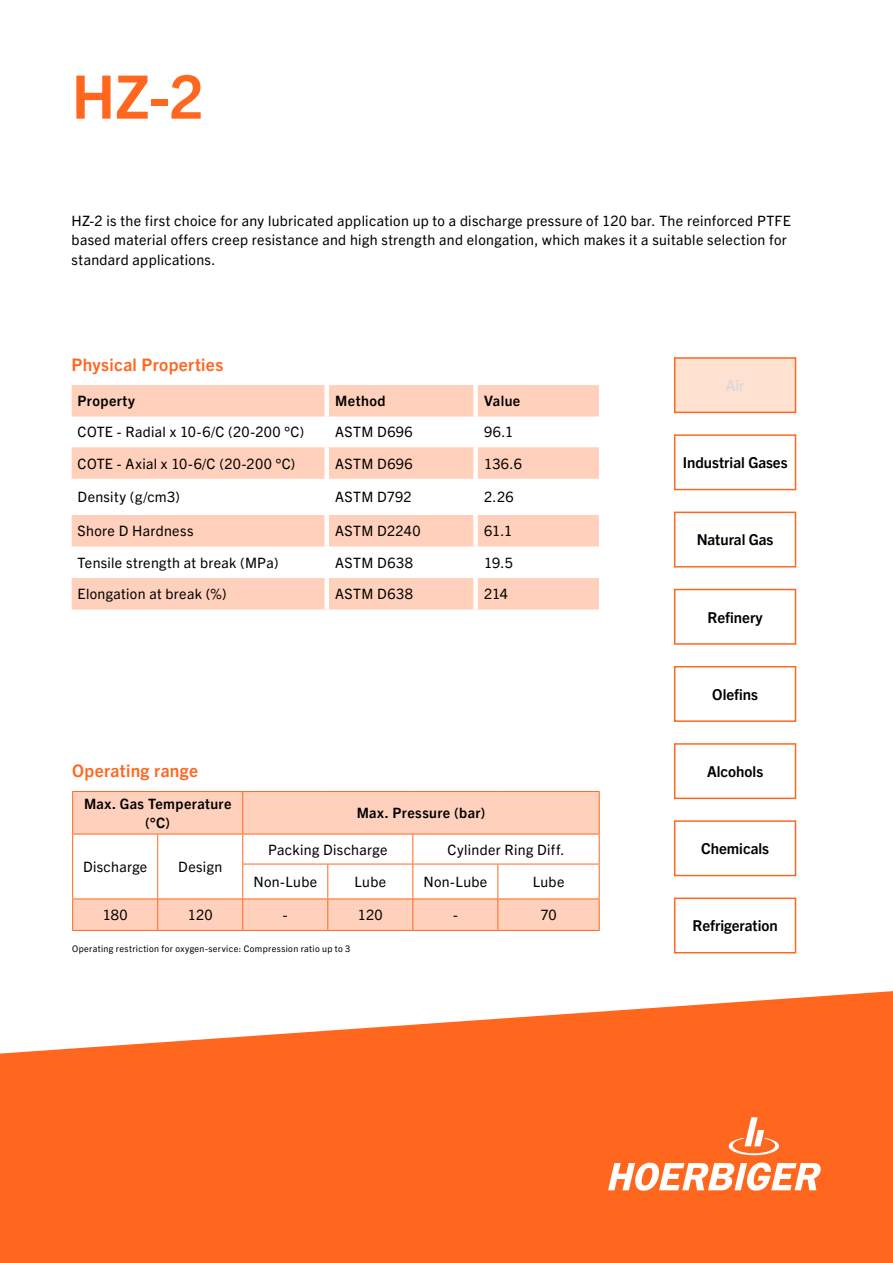
<style>
.page{position:relative;width:893px;height:1263px;background:#fff}
.page>*{position:absolute;margin:0;border:0;box-sizing:border-box;transform-origin:0 0}
.t1{font:700 60px "Trade Gothic Next LT Pro";color:#ff671f}
.t2{font:700 17.25px "Trade Gothic Next LT Pro";letter-spacing:.02em;color:#ff671f}
.t3{font:700 15px "Trade Gothic Next LT Pro";color:#000}
.t4{font:700 15px "Trade Gothic Next LT Pro";color:#dadada}
.t5{font:14.25px/19.5px "Trade Gothic Next LT Pro";letter-spacing:.025em;color:#000}
.t6{font:700 14.25px/19.5px "Trade Gothic Next LT Pro";letter-spacing:.03em;color:#000;text-align:center}
.t7{font:9px "Trade Gothic Next LT Pro";letter-spacing:.04em;color:#000}
</style>
<div class="page">
<svg style="left:0;top:991px;width:893px;height:272px;background:#ff7939"></svg>
<svg style="left:729px;top:1117px;width:50px;height:38px"></svg>
<svg style="left:608px;top:1162px;width:213px;height:29px"></svg>
<svg style="left:72px;top:385px;width:527px;height:224px;fill:#ffd1bc"></svg>
<hr style="left:325px;top:385px;width:4px;height:32px;background:#fff">
<div style="left:473px;top:385px;width:5px;height:32px;background:#fff"></div>
<hr style="left:325px;top:417px;width:4px;height:30px;background:#fff">
<div style="left:473px;top:417px;width:5px;height:30px;background:#fff"></div>
<hr style="left:325px;top:447px;width:4px;height:32px;background:#fff">
<div style="left:473px;top:447px;width:5px;height:32px;background:#fff"></div>
<hr style="left:325px;top:479px;width:4px;height:36px;background:#fff">
<div style="left:473px;top:479px;width:5px;height:36px;background:#fff"></div>
<hr style="left:325px;top:515px;width:4px;height:31px;background:#fff">
<div style="left:473px;top:515px;width:5px;height:31px;background:#fff"></div>
<hr style="left:325px;top:546px;width:4px;height:32px;background:#fff">
<div style="left:473px;top:546px;width:5px;height:32px;background:#fff"></div>
<hr style="left:325px;top:578px;width:4px;height:31px;background:#fff">
<div style="left:473px;top:578px;width:5px;height:31px;background:#fff"></div>
<div style="left:73px;top:792px;width:526px;height:42px;background:#ffd1bc"></div>
<svg style="left:73px;top:864px;width:526px;height:66px"></svg>
<hr style="left:72px;top:792px;width:1px;height:42px;background:#ff671f">
<hr style="left:72px;top:791px;width:86px;height:1px;background:#ff671f">
<hr style="left:158px;top:791px;width:85px;height:1px;background:#ff671f">
<hr style="left:72px;top:834px;width:86px;height:1px;background:#ff671f">
<hr style="left:158px;top:834px;width:85px;height:1px;background:#ff671f">
<hr style="left:242px;top:792px;width:1px;height:42px;background:#ff671f">
<hr style="left:243px;top:791px;width:85px;height:1px;background:#ff671f">
<hr style="left:328px;top:791px;width:85px;height:1px;background:#ff671f">
<hr style="left:413px;top:791px;width:85px;height:1px;background:#ff671f">
<hr style="left:498px;top:791px;width:102px;height:1px;background:#ff671f">
<hr style="left:599px;top:792px;width:1px;height:42px;background:#ff671f">
<hr style="left:243px;top:834px;width:85px;height:1px;background:#ff671f">
<hr style="left:328px;top:834px;width:85px;height:1px;background:#ff671f">
<hr style="left:413px;top:834px;width:85px;height:1px;background:#ff671f">
<hr style="left:498px;top:834px;width:102px;height:1px;background:#ff671f">
<hr style="left:72px;top:834px;width:1px;height:30px;background:#ff671f">
<hr style="left:72px;top:864px;width:1px;height:34px;background:#ff671f">
<hr style="left:157px;top:834px;width:1px;height:30px;background:#ff671f">
<hr style="left:157px;top:864px;width:1px;height:34px;background:#ff671f">
<hr style="left:242px;top:834px;width:1px;height:30px;background:#ff671f">
<hr style="left:412px;top:834px;width:1px;height:30px;background:#ff671f">
<hr style="left:599px;top:834px;width:1px;height:30px;background:#ff671f">
<hr style="left:242px;top:864px;width:1px;height:34px;background:#ff671f">
<hr style="left:242px;top:864px;width:86px;height:1px;background:#ff671f">
<hr style="left:327px;top:864px;width:1px;height:34px;background:#ff671f">
<hr style="left:328px;top:864px;width:85px;height:1px;background:#ff671f">
<hr style="left:412px;top:864px;width:1px;height:34px;background:#ff671f">
<hr style="left:413px;top:864px;width:85px;height:1px;background:#ff671f">
<hr style="left:497px;top:864px;width:1px;height:34px;background:#ff671f">
<hr style="left:498px;top:864px;width:102px;height:1px;background:#ff671f">
<hr style="left:599px;top:864px;width:1px;height:34px;background:#ff671f">
<hr style="left:72px;top:899px;width:1px;height:31px;background:#ff671f">
<hr style="left:72px;top:898px;width:86px;height:1px;background:#ff671f">
<hr style="left:72px;top:930px;width:86px;height:1px;background:#ff671f">
<hr style="left:157px;top:899px;width:1px;height:31px;background:#ff671f">
<hr style="left:158px;top:898px;width:85px;height:1px;background:#ff671f">
<hr style="left:158px;top:930px;width:85px;height:1px;background:#ff671f">
<hr style="left:242px;top:899px;width:1px;height:31px;background:#ff671f">
<hr style="left:243px;top:898px;width:85px;height:1px;background:#ff671f">
<hr style="left:243px;top:930px;width:85px;height:1px;background:#ff671f">
<hr style="left:327px;top:899px;width:1px;height:31px;background:#ff671f">
<hr style="left:328px;top:898px;width:85px;height:1px;background:#ff671f">
<hr style="left:328px;top:930px;width:85px;height:1px;background:#ff671f">
<hr style="left:412px;top:899px;width:1px;height:31px;background:#ff671f">
<hr style="left:413px;top:898px;width:85px;height:1px;background:#ff671f">
<hr style="left:413px;top:930px;width:85px;height:1px;background:#ff671f">
<hr style="left:497px;top:899px;width:1px;height:31px;background:#ff671f">
<hr style="left:498px;top:898px;width:102px;height:1px;background:#ff671f">
<hr style="left:599px;top:899px;width:1px;height:31px;background:#ff671f">
<hr style="left:498px;top:930px;width:102px;height:1px;background:#ff671f">
<div style="left:674px;top:434px;width:122px;height:56px;border:2px solid #ff671f"></div>
<div style="left:674px;top:512px;width:122px;height:55px;border:2px solid #ff671f"></div>
<div style="left:674px;top:589px;width:122px;height:56px;border:2px solid #ff671f"></div>
<div style="left:674px;top:820px;width:122px;height:56px;border:2px solid #ff671f"></div>
<div style="left:674px;top:666px;width:122px;height:56px;border:2px solid #ff671f"></div>
<div style="left:675px;top:358px;width:120px;height:54px;background:#ffe1d2"></div>
<div style="left:674px;top:357px;width:122px;height:56px;border:2px solid #ff671f"></div>
<div style="left:674px;top:743px;width:122px;height:56px;border:2px solid #ff671f"></div>
<div style="left:674px;top:897px;width:122px;height:56px;border:2px solid #ff671f"></div>
<h1 class="t1" style="left:72px;top:55px;width:134px">HZ-2</h1>
<p class="t5" style="left:72px;top:210px;width:721px">HZ-2 is the first choice for any lubricated application up to a discharge pressure of 120 bar. The reinforced PTFE based material offers creep resistance and high strength and elongation, which makes it a suitable selection for standard applications.</p>
<p class="t2" style="left:72px;top:352px;width:153px">Physical Properties</p>
<p class="t6" style="left:78px;top:390px;width:59px">Property</p>
<p class="t6" style="left:335px;top:390px;width:52px">Method</p>
<p class="t6" style="left:484px;top:390px;width:38px">Value</p>
<p class="t5" style="left:78px;top:421px;width:228px">COTE - Radial x 10-6/C (20-200 °C)</p>
<p class="t5" style="left:335px;top:421px;width:79px">ASTM D696</p>
<p class="t5" style="left:484px;top:421px;width:31px">96.1</p>
<p class="t5" style="left:78px;top:453px;width:219px">COTE - Axial x 10-6/C (20-200 °C)</p>
<p class="t5" style="left:335px;top:453px;width:79px">ASTM D696</p>
<p class="t5" style="left:484px;top:453px;width:39px">136.6</p>
<p class="t5" style="left:78px;top:486px;width:104px">Density (g/cm3)</p>
<p class="t5" style="left:335px;top:486px;width:78px">ASTM D792</p>
<p class="t5" style="left:484px;top:486px;width:31px">2.26</p>
<p class="t5" style="left:78px;top:520px;width:117px">Shore D Hardness</p>
<p class="t5" style="left:335px;top:520px;width:87px">ASTM D2240</p>
<p class="t5" style="left:484px;top:520px;width:30px">61.1</p>
<p class="t5" style="left:78px;top:552px;width:202px">Tensile strength at break (MPa)</p>
<p class="t5" style="left:335px;top:552px;width:79px">ASTM D638</p>
<p class="t5" style="left:484px;top:552px;width:30px">19.5</p>
<p class="t5" style="left:78px;top:583px;width:151px">Elongation at break (%)</p>
<p class="t5" style="left:335px;top:583px;width:79px">ASTM D638</p>
<p class="t5" style="left:484px;top:583px;width:26px">214</p>
<p class="t2" style="left:72px;top:758px;width:127px">Operating range</p>
<p class="t6" style="left:84px;top:793px;width:149px">Max. Gas Temperature (°C)</p>
<p class="t6" style="left:357px;top:802px;width:130px">Max. Pressure (bar)</p>
<p class="t5" style="left:83px;top:856px;width:66px">Discharge</p>
<p class="t5" style="left:178px;top:856px;width:45px">Design</p>
<p class="t5" style="left:268px;top:839px;width:121px">Packing Discharge</p>
<p class="t5" style="left:448px;top:839px;width:118px">Cylinder Ring Diff.</p>
<p class="t5" style="left:253px;top:871px;width:65px">Non-Lube</p>
<p class="t5" style="left:354px;top:871px;width:33px">Lube</p>
<p class="t5" style="left:423px;top:871px;width:65px">Non-Lube</p>
<p class="t5" style="left:533px;top:871px;width:33px">Lube</p>
<p class="t5" style="left:103px;top:904px;width:27px">180</p>
<p class="t5" style="left:188px;top:904px;width:26px">120</p>
<p class="t5" style="left:283px;top:904px;width:6px">-</p>
<p class="t5" style="left:358px;top:904px;width:26px">120</p>
<p class="t5" style="left:453px;top:904px;width:6px">-</p>
<p class="t5" style="left:540px;top:904px;width:18px">70</p>
<p class="t7" style="left:72px;top:942px;width:280px">Operating restriction for oxygen-service: Compression ratio up to 3</p>
<p class="t4" style="left:726px;top:375px;width:20px">Air</p>
<p class="t3" style="left:683px;top:452px;width:106px">Industrial Gases</p>
<p class="t3" style="left:697px;top:529px;width:78px">Natural Gas</p>
<p class="t3" style="left:707px;top:607px;width:57px">Refinery</p>
<p class="t3" style="left:712px;top:684px;width:47px">Olefins</p>
<p class="t3" style="left:707px;top:761px;width:58px">Alcohols</p>
<p class="t3" style="left:701px;top:838px;width:69px">Chemicals</p>
<p class="t3" style="left:692px;top:915px;width:87px">Refrigeration</p>
</div>
